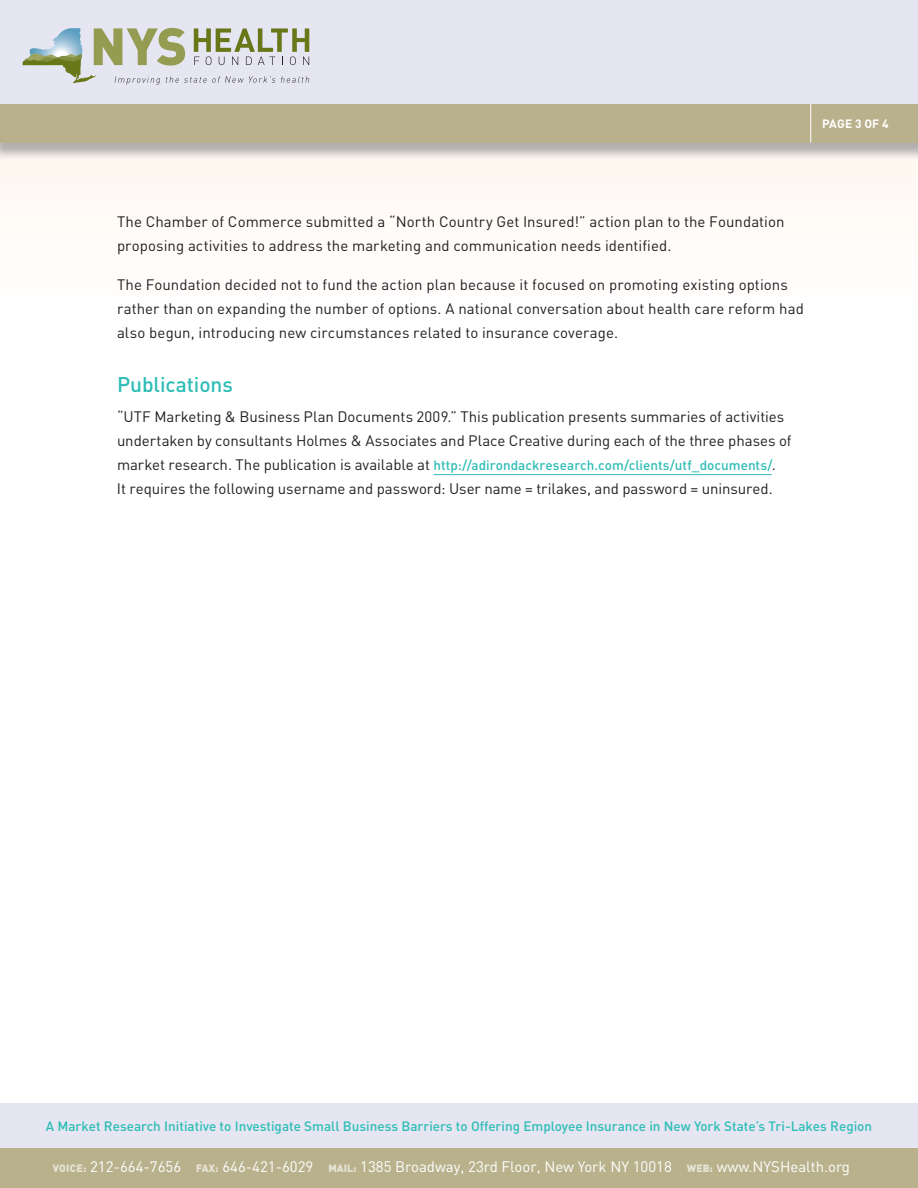
<style>
.page{position:relative;width:918px;height:1188px;background:#fff}
.page>*{position:absolute;margin:0;border:0;box-sizing:border-box;transform-origin:0 0}
.t1{font:500 21px "DIN";letter-spacing:-.005em;color:#2ebdb6}
.t2{font:15px/24px "DIN";letter-spacing:.005em;color:#231f20}
.t3{font:15px "DIN";color:#fff}
.t4{font:500 13.5px "DIN";color:#2ebdb6}
.t5{font:700 12px "DIN";color:#fff}
.s1{font-weight:400;font-size:15px;color:#231f20}
.s2{font-weight:900;font-size:10.5px;color:#e7e3d5}
</style>
<div class="page">
<div style="left:0;top:0;width:918px;height:106px;background:#e5e6f2"></div>
<div style="left:0;top:142px;width:918px;height:224px;background:#fffdfb"></div>
<div style="left:0;top:1103px;width:918px;height:45px;background:#e5e6f2"></div>
<div style="left:0;top:106px;width:918px;height:55px;background:#999;opacity:.75"></div>
<div style="left:0;top:104px;width:918px;height:38px;background:#b9b18c"></div>
<hr style="left:810px;top:104px;width:1px;height:39px;background:#fff">
<div style="left:0;top:1148px;width:918px;height:40px;background:#b9b18c"></div>
<hr style="left:434px;top:474px;width:338px;height:1px;background:#2ebdb6">
<svg style="left:23px;top:28px;width:286px;height:57px"></svg>
<p class="t5" style="left:822px;top:116px;width:68px">PAGE 3 OF 4</p>
<p class="t2" style="left:117px;top:210px;width:669px">The Chamber of Commerce submitted a “North Country Get Insured!” action plan to the Foundation proposing activities to address the marketing and communication needs identified.</p>
<p class="t2" style="left:117px;top:273px;width:688px">The Foundation decided not to fund the action plan because it focused on promoting existing options rather than on expanding the number of options. A national conversation about health care reform had also begun, introducing new circumstances related to insurance coverage.</p>
<h1 class="t1" style="left:117px;top:370px;width:118px">Publications</h1>
<p class="t2" style="left:117px;top:405px;width:676px">“UTF Marketing &amp; Business Plan Documents 2009.” This publication presents summaries of activities undertaken by consultants Holmes &amp; Associates and Place Creative during each of the three phases of</p>
<p class="t4" style="left:117px;top:456px;width:660px"><span class="s1">market research. The publication is available at</span> http://adirondackresearch.com/clients/utf_documents/<span class="s1">.</span></p>
<p class="t2" style="left:117px;top:477px;width:657px">It requires the following username and password: User name = trilakes, and password = uninsured.</p>
<p class="t4" style="left:46px;top:1117px;width:828px">A Market Research Initiative to Investigate Small Business Barriers to Offering Employee Insurance in New York State’s Tri-Lakes Region</p>
<p class="t3" style="left:53px;top:1158px;width:799px"><span class="s2">VOICE:</span> 212-664-7656 <span class="s2">FAX:</span> 646-421-6029 <span class="s2">MAIL:</span> 1385 Broadway, 23rd Floor, New York NY 10018 <span class="s2">WEB:</span> www.NYSHealth.org</p>
</div>
